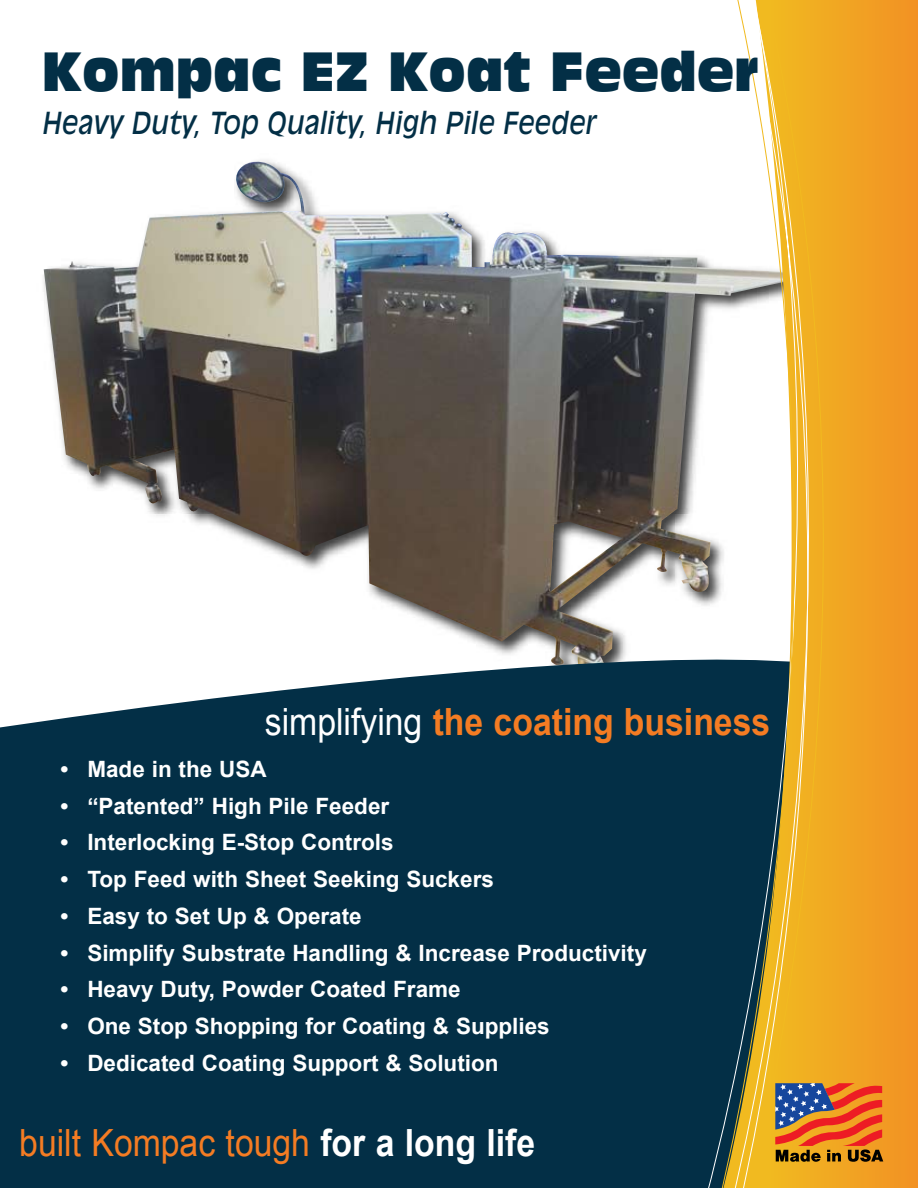
<style>
.page{position:relative;width:918px;height:1188px;background:#fff}
.page>*{position:absolute;margin:0;border:0;box-sizing:border-box;transform-origin:0 0}
.t1{font:54px "Antique Olive Std Compact";color:#032f46;scale:.9 1}
.t2{font:700 37.5px "Arial";color:#f47c23;scale:.9 1}
.t3{font:37.5px "Arial";color:#f47c23;scale:.9 1}
.t4{font:italic 30px "Antique Olive Std";color:#032f46;scale:.9 1}
.t5{font:700 22.5px/36.8px "Arial";color:#fff}
.s1{font-weight:400;color:#fff}
.s2{font-weight:700;color:#fff}
</style>
<div class="page">
<img style="left:44px;top:160px;width:643px;height:500px">
<div style="left:0;top:660px;width:687px;height:528px;background:#032f46"></div>
<svg style="left:826px;top:0;width:92px;height:1188px"></svg>
<svg style="left:687px;top:256px;width:12px;height:932px"></svg>
<svg style="left:699px;top:0;width:127px;height:1188px"></svg>
<svg style="left:775px;top:1083px;width:108px;height:79px"></svg>
<h1 class="t1" style="left:42px;top:39px;width:799px">Kompac EZ Koat Feeder</h1>
<h3 class="t4" style="left:42px;top:105px;width:617px">Heavy Duty, Top Quality, High Pile Feeder</h3>
<p class="t5" style="left:60px;top:751px;width:9px;text-align:justify">• • • • • • • • •</p>
<h2 class="t2" style="left:265px;top:697px;width:563px"><span class="s1">simplifying</span> the coating business</h2>
<p class="t5" style="left:87px;top:751px;width:561px">Made in the USA<br>“Patented” High Pile Feeder<br>Interlocking E-Stop Controls<br>Top Feed with Sheet Seeking Suckers<br>Easy to Set Up &amp; Operate<br>Simplify Substrate Handling &amp; Increase Productivity<br>Heavy Duty, Powder Coated Frame<br>One Stop Shopping for Coating &amp; Supplies<br>Dedicated Coating Support &amp; Solution</p>
<h2 class="t3" style="left:19px;top:1119px;width:575px">built Kompac tough <span class="s2">for a long life</span></h2>
</div>
